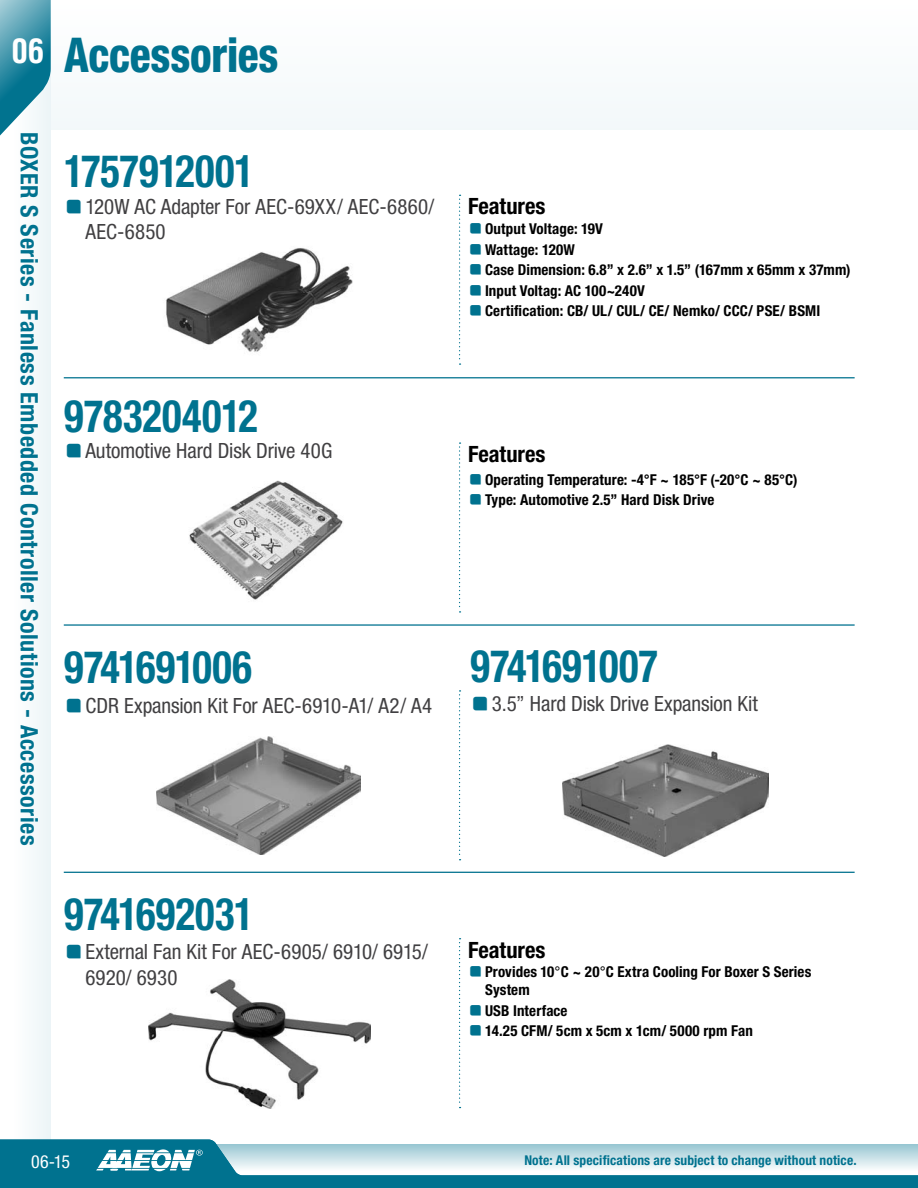
<style>
.page{position:relative;width:918px;height:1188px;background:#fff}
.page>*{position:absolute;margin:0;border:0;box-sizing:border-box;transform-origin:0 0}
.t1{font:800 condensed 48px "Helvetica Neue";letter-spacing:-.005em;color:#00728f;scale:.9 1}
.t2{font:700 condensed 45px "Helvetica Neue";color:#00728f;scale:.9 1}
.t3{font:700 condensed 33px "Helvetica LT Std";color:#fff}
.t4{font:700 condensed 24px "Helvetica Neue";letter-spacing:.025em;color:#00728f}
.t5{font:700 condensed 22.5px "Helvetica Neue";color:#000}
.t6{font:condensed 21px/25.2px "Helvetica Neue";letter-spacing:-.005em;color:#414042}
.t7{font:condensed 18px "Helvetica Neue";color:#fff}
.t8{font:700 condensed 15px/18px "Helvetica Neue";letter-spacing:.005em;color:#000}
.t9{font:700 condensed 13.5px "Helvetica Neue";letter-spacing:.01em;color:#00728f}
.s1{font-family:"Adobe Ming Std";font-weight:300;font-stretch:normal;font-size:19.5px;color:#00728f}
.s2{font-family:"Adobe Ming Std";font-weight:300;font-stretch:normal;color:#00728f}
.s3{font-family:"Helvetica LT Std";font-style:italic;font-stretch:normal}
</style>
<div class="page">
<div style="left:0;top:0;width:918px;height:130px;background:#f9fbfc"></div>
<div style="left:0;top:0;width:51px;height:1188px;background:#f8fbfc"></div>
<svg style="left:0;top:0;width:51px;height:136px"></svg>
<svg style="left:0;top:1140px;width:917px;height:48px"></svg>
<svg style="left:91px;top:1146px;width:120px;height:35px"></svg>
<svg style="left:917px;top:1144px;width:1px;height:44px"></svg>
<hr style="left:64px;top:377px;width:791px;height:1px;background:#00728f">
<hr style="left:64px;top:624px;width:791px;height:2px;background:#00728f">
<hr style="left:64px;top:872px;width:791px;height:1px;background:#00728f">
<svg style="left:459px;top:195px;width:2px;height:170px"></svg>
<svg style="left:459px;top:442px;width:2px;height:171px"></svg>
<svg style="left:459px;top:690px;width:2px;height:170px"></svg>
<svg style="left:459px;top:938px;width:2px;height:170px"></svg>
<img style="left:166px;top:248px;width:187px;height:104px">
<img style="left:189px;top:480px;width:154px;height:120px">
<img style="left:148px;top:980px;width:222px;height:129px">
<img style="left:562px;top:745px;width:206px;height:112px">
<img style="left:157px;top:736px;width:204px;height:119px">
<h3 class="t3" style="left:11px;top:30px;width:34px">06</h3>
<h1 class="t1" style="left:64px;top:25px;width:240px">Accessories</h1>
<h3 class="t4" style="left:44px;top:132px;width:715px;rotate:90deg">BOXER S Series - Fanless Embedded Controller Solutions - Accessories</h3>
<h2 class="t2" style="left:64px;top:144px;width:212px">1757912001</h2>
<h3 class="t6" style="left:85px;top:193px;width:350px;text-indent:-21px"><span class="s1">■</span> 120W AC Adapter For AEC-69XX/ AEC-6860/<br>AEC-6850</h3>
<h3 class="t5" style="left:468px;top:192px;width:79px">Features</h3>
<p class="t8" style="left:468px;top:220px;width:136px"><span class="s2">■</span> Output Voltage: 19V</p>
<p class="t8" style="left:468px;top:240px;width:108px"><span class="s2">■</span> Wattage: 120W</p>
<p class="t8" style="left:468px;top:261px;width:384px"><span class="s2">■</span> Case Dimension: 6.8” x 2.6” x 1.5” (167mm x 65mm x 37mm)</p>
<p class="t8" style="left:468px;top:281px;width:178px"><span class="s2">■</span> Input Voltag: AC 100~240V</p>
<p class="t8" style="left:468px;top:302px;width:354px"><span class="s2">■</span> Certification: CB/ UL/ CUL/ CE/ Nemko/ CCC/ PSE/ BSMI</p>
<h2 class="t2" style="left:64px;top:388px;width:217px">9783204012</h2>
<h3 class="t6" style="left:64px;top:438px;width:270px"><span class="s1">■</span> Automotive Hard Disk Drive 40G</h3>
<h3 class="t5" style="left:468px;top:441px;width:79px">Features</h3>
<p class="t8" style="left:468px;top:470px;width:331px"><span class="s2">■</span> Operating Temperature: -4°F ~ 185°F (-20°C ~ 85°C)</p>
<p class="t8" style="left:468px;top:491px;width:248px"><span class="s2">■</span> Type: Automotive 2.5” Hard Disk Drive</p>
<h2 class="t2" style="left:64px;top:640px;width:210px">9741691006</h2>
<h3 class="t6" style="left:64px;top:693px;width:370px"><span class="s1">■</span> CDR Expansion Kit For AEC-6910-A1/ A2/ A4</h3>
<h2 class="t2" style="left:471px;top:638px;width:210px">9741691007</h2>
<h3 class="t6" style="left:471px;top:691px;width:289px"><span class="s1">■</span> 3.5” Hard Disk Drive Expansion Kit</h3>
<h2 class="t2" style="left:64px;top:886px;width:212px">9741692031</h2>
<h3 class="t6" style="left:85px;top:939px;width:344px;text-indent:-21px"><span class="s1">■</span> External Fan Kit For AEC-6905/ 6910/ 6915/<br>6920/ 6930</h3>
<h3 class="t5" style="left:468px;top:936px;width:79px">Features</h3>
<p class="t8" style="left:485px;top:963px;width:328px;text-indent:-17px"><span class="s2">■</span> Provides 10<span class="s3">°</span>C ~ 20<span class="s3">°</span>C Extra Cooling For Boxer S Series<br>System</p>
<p class="t8" style="left:468px;top:1001px;width:101px"><span class="s2">■</span> USB Interface</p>
<p class="t8" style="left:468px;top:1022px;width:286px"><span class="s2">■</span> 14.25 CFM/ 5cm x 5cm x 1cm/ 5000 rpm Fan</p>
<p class="t7" style="left:31px;top:1151px;width:40px">06-15</p>
<p class="t9" style="left:524px;top:1152px;width:334px">Note: All specifications are subject to change without notice.</p>
</div>
